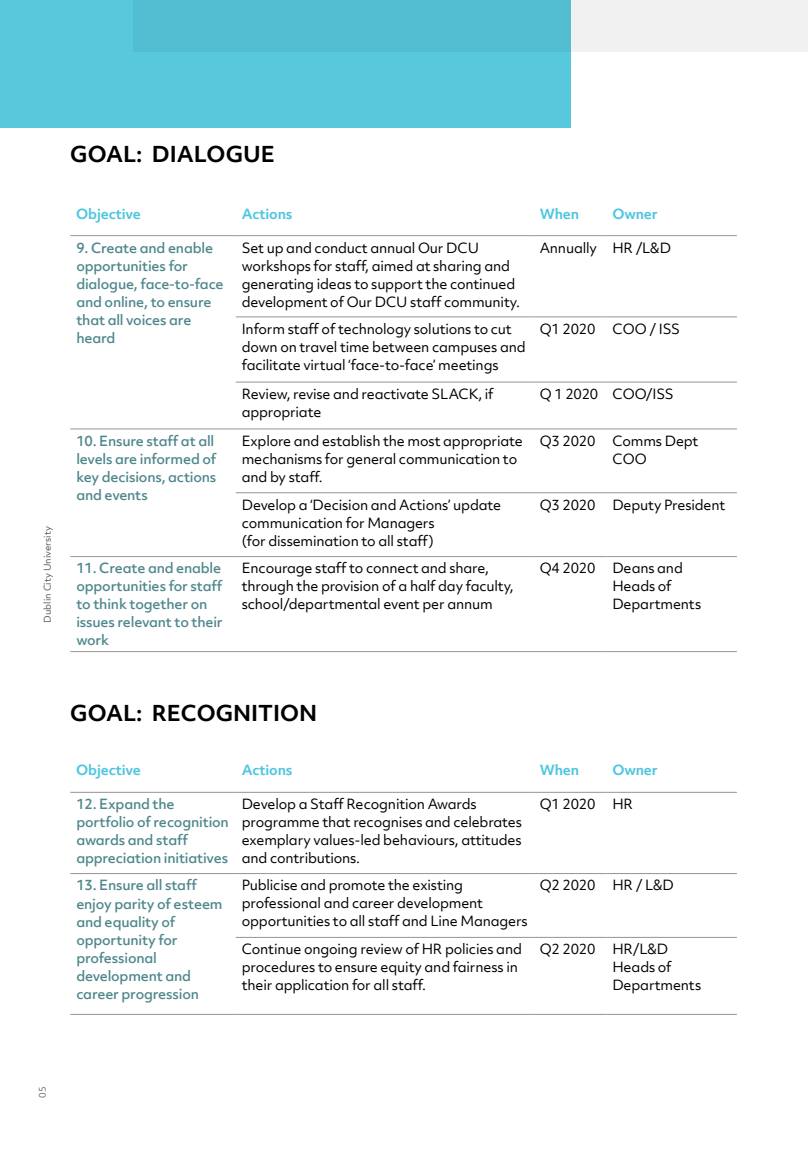
<style>
.page{position:relative;width:808px;height:1149px;background:#fff}
.page>*{position:absolute;margin:0;border:0;box-sizing:border-box;transform-origin:0 0}
.t1{font:700 21px "Objektiv Mk 2";color:#000}
.t2{font:13.5px/18px "Objektiv Mk 2";letter-spacing:-.015em;color:#000}
.t3{font:500 13.5px/18px "Objektiv Mk 2";letter-spacing:-.015em;color:#4f878d}
.t4{font:700 13.5px "Objektiv Mk 2";letter-spacing:-.015em;color:#4fc6e0}
.t5{font:9px "Objektiv Mk 2";color:#58595b}
.t6{font:9px "Objektiv Mk 2";color:#6d6e71}
</style>
<div class="page">
<div style="left:133px;top:0;width:675px;height:52px;background:#f1f1f2"></div>
<div style="left:0;top:0;width:571px;height:128px;background:#58c8dd"></div>
<hr style="left:70px;top:235px;width:166px;height:1px;background:#939598">
<hr style="left:236px;top:235px;width:298px;height:1px;background:#939598">
<hr style="left:534px;top:235px;width:72px;height:1px;background:#939598">
<hr style="left:606px;top:235px;width:131px;height:1px;background:#939598">
<hr style="left:236px;top:316px;width:298px;height:1px;background:#939598">
<hr style="left:534px;top:316px;width:72px;height:1px;background:#939598">
<hr style="left:606px;top:316px;width:131px;height:1px;background:#939598">
<hr style="left:236px;top:381px;width:298px;height:1px;background:#939598">
<hr style="left:534px;top:381px;width:72px;height:1px;background:#939598">
<hr style="left:606px;top:381px;width:131px;height:1px;background:#939598">
<hr style="left:70px;top:428px;width:166px;height:1px;background:#939598">
<hr style="left:236px;top:428px;width:298px;height:1px;background:#939598">
<hr style="left:534px;top:428px;width:72px;height:1px;background:#939598">
<hr style="left:606px;top:428px;width:131px;height:1px;background:#939598">
<hr style="left:236px;top:492px;width:298px;height:1px;background:#939598">
<hr style="left:534px;top:492px;width:72px;height:1px;background:#939598">
<hr style="left:606px;top:492px;width:131px;height:1px;background:#939598">
<hr style="left:70px;top:556px;width:166px;height:1px;background:#939598">
<hr style="left:236px;top:556px;width:298px;height:1px;background:#939598">
<hr style="left:534px;top:556px;width:72px;height:1px;background:#939598">
<hr style="left:606px;top:556px;width:131px;height:1px;background:#939598">
<hr style="left:70px;top:651px;width:166px;height:1px;background:#939598">
<hr style="left:236px;top:651px;width:298px;height:1px;background:#939598">
<hr style="left:534px;top:651px;width:72px;height:1px;background:#939598">
<hr style="left:606px;top:651px;width:131px;height:1px;background:#939598">
<hr style="left:70px;top:791px;width:166px;height:1px;background:#939598">
<hr style="left:236px;top:791px;width:298px;height:1px;background:#939598">
<hr style="left:534px;top:791px;width:72px;height:1px;background:#939598">
<hr style="left:606px;top:791px;width:131px;height:1px;background:#939598">
<hr style="left:70px;top:872px;width:166px;height:1px;background:#939598">
<hr style="left:236px;top:872px;width:298px;height:1px;background:#939598">
<hr style="left:534px;top:872px;width:72px;height:1px;background:#939598">
<hr style="left:606px;top:872px;width:131px;height:1px;background:#939598">
<hr style="left:236px;top:936px;width:298px;height:1px;background:#939598">
<hr style="left:534px;top:936px;width:72px;height:1px;background:#939598">
<hr style="left:606px;top:936px;width:131px;height:1px;background:#939598">
<hr style="left:70px;top:1013px;width:166px;height:1px;background:#939598">
<hr style="left:236px;top:1013px;width:298px;height:1px;background:#939598">
<hr style="left:534px;top:1013px;width:72px;height:1px;background:#939598">
<hr style="left:606px;top:1013px;width:131px;height:1px;background:#939598">
<p class="t5" style="left:41px;top:622px;width:98px;rotate:-90deg">Dublin City University</p>
<h1 class="t1" style="left:70px;top:139px;width:206px">GOAL: DIALOGUE</h1>
<p class="t4" style="left:76px;top:204px;width:66px">Objective</p>
<p class="t4" style="left:242px;top:204px;width:52px">Actions</p>
<p class="t4" style="left:540px;top:204px;width:41px">When</p>
<p class="t4" style="left:612px;top:204px;width:47px">Owner</p>
<p class="t3" style="left:76px;top:238px;width:149px">9. Create and enable opportunities for dialogue, face-to-face and online, to ensure that all voices are heard</p>
<p class="t2" style="left:242px;top:238px;width:280px">Set up and conduct annual Our DCU workshops for staff, aimed at sharing and generating ideas to support the continued development of Our DCU staff community.</p>
<p class="t2" style="left:540px;top:238px;width:133px">Annually HR /L&amp;D</p>
<p class="t2" style="left:242px;top:319px;width:285px">Inform staff of technology solutions to cut down on travel time between campuses and facilitate virtual ‘face-to-face’ meetings</p>
<p class="t2" style="left:540px;top:319px;width:57px">Q1 2020</p>
<p class="t2" style="left:612px;top:319px;width:69px">COO / ISS</p>
<p class="t2" style="left:242px;top:384px;width:253px">Review, revise and reactivate SLACK, if appropriate</p>
<p class="t2" style="left:540px;top:384px;width:136px">Q 1 2020 COO/ISS</p>
<p class="t3" style="left:76px;top:431px;width:142px">10. Ensure staff at all levels are informed of key decisions, actions and events</p>
<p class="t2" style="left:242px;top:431px;width:283px">Explore and establish the most appropriate mechanisms for general communication to and by staff.</p>
<p class="t2" style="left:540px;top:431px;width:57px">Q3 2020</p>
<p class="t2" style="left:612px;top:431px;width:88px">Comms Dept<br>COO</p>
<p class="t2" style="left:242px;top:495px;width:261px">Develop a ‘Decision and Actions’ update communication for Managers<br>(for dissemination to all staff)</p>
<p class="t2" style="left:540px;top:495px;width:57px">Q3 2020</p>
<p class="t2" style="left:612px;top:495px;width:114px">Deputy President</p>
<p class="t3" style="left:76px;top:559px;width:148px">11. Create and enable opportunities for staff to think together on issues relevant to their work</p>
<p class="t2" style="left:242px;top:559px;width:274px">Encourage staff to connect and share, through the provision of a half day faculty, school/departmental event per annum</p>
<p class="t2" style="left:540px;top:559px;width:57px">Q4 2020</p>
<p class="t2" style="left:612px;top:559px;width:90px">Deans and<br>Heads of<br>Departments</p>
<h1 class="t1" style="left:70px;top:698px;width:248px">GOAL: RECOGNITION</h1>
<p class="t4" style="left:76px;top:760px;width:66px">Objective</p>
<p class="t4" style="left:242px;top:760px;width:52px">Actions</p>
<p class="t4" style="left:540px;top:760px;width:41px">When</p>
<p class="t4" style="left:612px;top:760px;width:47px">Owner</p>
<p class="t3" style="left:76px;top:794px;width:154px">12. Expand the portfolio of recognition awards and staff appreciation initiatives</p>
<p class="t2" style="left:242px;top:794px;width:282px">Develop a Staff Recognition Awards programme that recognises and celebrates exemplary values-led behaviours, attitudes and contributions.</p>
<p class="t2" style="left:540px;top:794px;width:57px">Q1 2020</p>
<p class="t2" style="left:612px;top:794px;width:22px">HR</p>
<p class="t3" style="left:76px;top:875px;width:148px">13. Ensure all staff enjoy parity of esteem and equality of opportunity for professional development and career progression</p>
<p class="t2" style="left:242px;top:876px;width:287px">Publicise and promote the existing professional and career development opportunities to all staff and Line Managers</p>
<p class="t2" style="left:540px;top:876px;width:57px">Q2 2020</p>
<p class="t2" style="left:612px;top:876px;width:63px">HR / L&amp;D</p>
<p class="t2" style="left:242px;top:939px;width:282px">Continue ongoing review of HR policies and procedures to ensure equity and fairness in their application for all staff.</p>
<p class="t2" style="left:540px;top:939px;width:57px">Q2 2020</p>
<p class="t2" style="left:612px;top:939px;width:90px">HR/L&amp;D<br>Heads of<br>Departments</p>
<p class="t6" style="left:36px;top:1097px;width:13px;rotate:-90deg">05</p>
</div>
